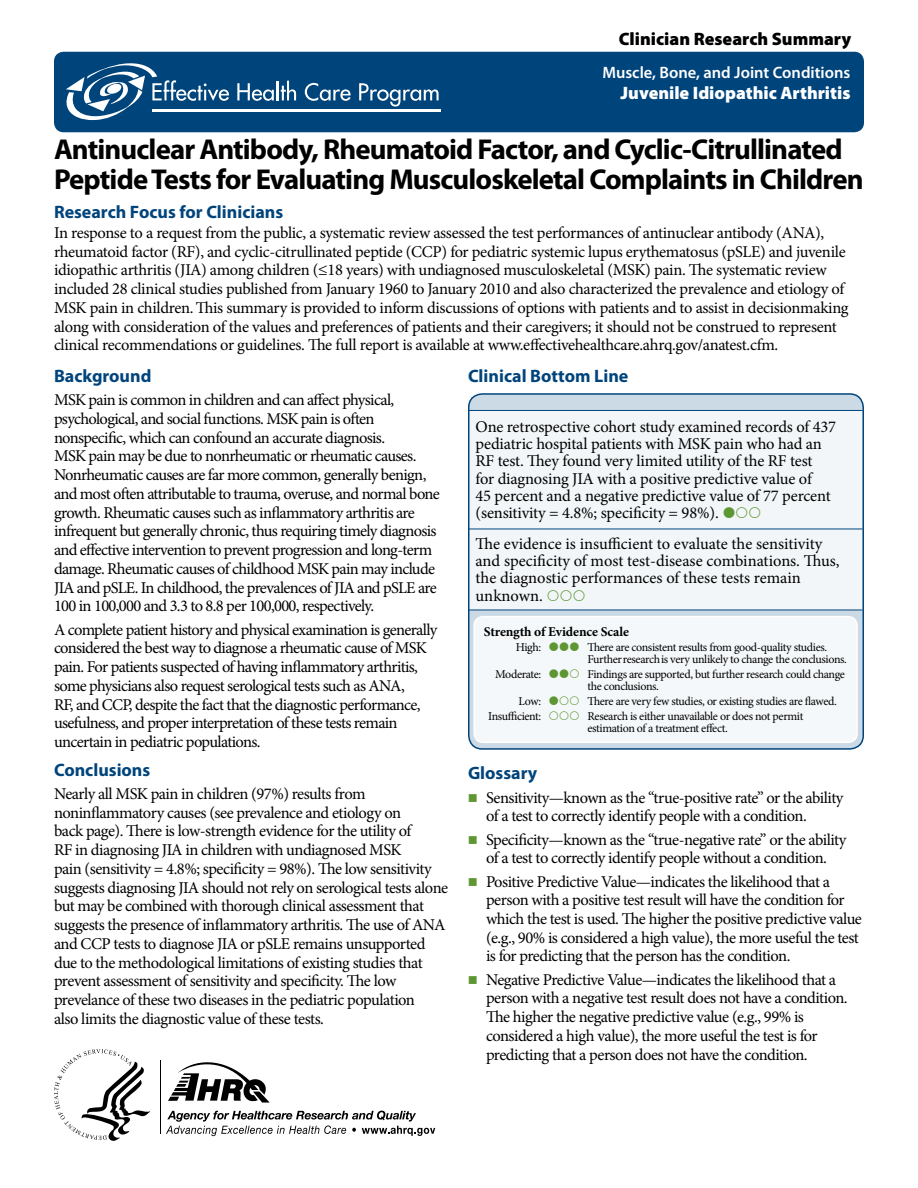
<style>
.page{position:relative;width:918px;height:1188px;background:#fff}
.page>*{position:absolute;margin:0;border:0;box-sizing:border-box;transform-origin:0 0}
.t1{font:700 28.8px/30.6px "Myriad Pro";letter-spacing:-.03em;color:#000}
.t2{font:700 18px "Myriad Pro";color:#00447c}
.t3{font:900 18px "Myriad Pro";color:#fff}
.t4{font:900 18px "Myriad Pro";color:#000}
.t5{font:16.5px/18.8px "Minion Pro";letter-spacing:-.03em;color:#000}
.t6{font:16.5px/17.2px "Minion Pro";letter-spacing:-.01em;color:#000}
.t7{font:16.5px/17.2px "Minion Pro";color:#000}
.t8{font:600 16.5px "Myriad Pro";color:#fff}
.t9{font:700 13.5px "Minion Pro";letter-spacing:-.01em;color:#000}
.t10{font:12px/12px "Minion Pro";letter-spacing:-.035em;color:#000}
</style>
<div class="page">
<div style="left:55px;top:52px;width:808px;height:80px;background:#00447c;border-radius:9px"></div>
<div style="left:54px;top:52px;width:810px;height:80px;border:2px solid #00447c;border-radius:9px"></div>
<svg style="left:166px;top:1111px;width:269px;height:25px"></svg>
<hr style="left:160px;top:1060px;width:1px;height:74px;background:#000">
<svg style="left:168px;top:1062px;width:102px;height:41px"></svg>
<svg style="left:54px;top:1049px;width:96px;height:92px"></svg>
<svg style="left:237px;top:81px;width:59px;height:20px"></svg>
<svg style="left:305px;top:83px;width:46px;height:18px"></svg>
<svg style="left:359px;top:83px;width:80px;height:24px"></svg>
<svg style="left:66px;top:63px;width:163px;height:57px"></svg>
<hr style="left:152px;top:109px;width:289px;height:3px;background:#fff">
<div style="left:469px;top:394px;width:394px;height:355px;background:#ccdae5;border-radius:14px"></div>
<div style="left:471px;top:411px;width:390px;height:199px;background:#f2f6f8"></div>
<hr style="left:468px;top:410px;width:394px;height:1px;background:#00447c">
<hr style="left:468px;top:529px;width:394px;height:1px;background:#00447c">
<hr style="left:468px;top:610px;width:394px;height:1px;background:#00447c">
<div style="left:468px;top:393px;width:396px;height:357px;border:2px solid #00447c;border-radius:14px"></div>
<div style="left:474px;top:617px;width:383px;height:125px;background:#f5f8fa;border-radius:9px"></div>
<div style="left:473px;top:616px;width:385px;height:127px;border:2px solid #fff;border-radius:9px"></div>
<svg style="left:724px;top:507px;width:36px;height:11px"></svg>
<svg style="left:548px;top:590px;width:37px;height:11px"></svg>
<p class="t4" style="left:619px;top:27px;width:234px">Clinician Research Summary</p>
<p class="t8" style="left:602px;top:62px;width:250px">Muscle, Bone, and Joint Conditions</p>
<p class="t3" style="left:621px;top:81px;width:231px">Juvenile Idiopathic Arthritis</p>
<h1 class="t1" style="left:54px;top:133px;width:811px">Antinuclear Antibody, Rheumatoid Factor, and Cyclic-Citrullinated<br>Peptide Tests for Evaluating Musculoskeletal Complaints in Children</h1>
<p class="t2" style="left:54px;top:201px;width:231px">Research Focus for Clinicians</p>
<p class="t5" style="left:54px;top:223px;width:796px">In response to a request from the public, a systematic review assessed the test performances of antinuclear antibody (ANA), rheumatoid factor (RF), and cyclic-citrullinated peptide (CCP) for pediatric systemic lupus erythematosus (pSLE) and juvenile idiopathic arthritis (JIA) among children (≤18 years) with undiagnosed musculoskeletal (MSK) pain. The systematic review included 28 clinical studies published from January 1960 to January 2010 and also characterized the prevalence and etiology of MSK pain in children. This summary is provided to inform discussions of options with patients and to assist in decisionmaking along with consideration of the values and preferences of patients and their caregivers; it should not be construed to represent clinical recommendations or guidelines. The full report is available at www.effectivehealthcare.ahrq.gov/anatest.cfm.</p>
<p class="t2" style="left:54px;top:364px;width:99px">Background</p>
<p class="t5" style="left:54px;top:391px;width:387px">MSK pain is common in children and can affect physical, psychological, and social functions. MSK pain is often nonspecific, which can confound an accurate diagnosis.<br>MSK pain may be due to nonrheumatic or rheumatic causes.<br>Nonrheumatic causes are far more common, generally benign, and most often attributable to trauma, overuse, and normal bone growth. Rheumatic causes such as inflammatory arthritis are infrequent but generally chronic, thus requiring timely diagnosis and effective intervention to prevent progression and long-term damage. Rheumatic causes of childhood MSK pain may include JIA and pSLE. In childhood, the prevalences of JIA and pSLE are 100 in 100,000 and 3.3 to 8.8 per 100,000, respectively.</p>
<p class="t5" style="left:54px;top:620px;width:385px">A complete patient history and physical examination is generally considered the best way to diagnose a rheumatic cause of MSK pain. For patients suspected of having inflammatory arthritis, some physicians also request serological tests such as ANA,<br>RF, and CCP, despite the fact that the diagnostic performance, usefulness, and proper interpretation of these tests remain uncertain in pediatric populations.</p>
<p class="t2" style="left:54px;top:758px;width:98px">Conclusions</p>
<p class="t5" style="left:54px;top:784px;width:396px">Nearly all MSK pain in children (97%) results from noninflammatory causes (see prevalence and etiology on<br>back page). There is low-strength evidence for the utility of<br>RF in diagnosing JIA in children with undiagnosed MSK<br>pain (sensitivity = 4.8%; specificity = 98%). The low sensitivity suggests diagnosing JIA should not rely on serological tests alone but may be combined with thorough clinical assessment that suggests the presence of inflammatory arthritis. The use of ANA and CCP tests to diagnose JIA or pSLE remains unsupported due to the methodological limitations of existing studies that prevent assessment of sensitivity and specificity. The low prevelance of these two diseases in the pediatric population<br>also limits the diagnostic value of these tests.</p>
<p class="t2" style="left:468px;top:364px;width:162px">Clinical Bottom Line</p>
<p class="t6" style="left:476px;top:418px;width:362px">One retrospective cohort study examined records of 437 pediatric hospital patients with MSK pain who had an RF test. They found very limited utility of the RF test<br>for diagnosing JIA with a positive predictive value of<br>45 percent and a negative predictive value of 77 percent (sensitivity = 4.8%; specificity = 98%).</p>
<p class="t7" style="left:476px;top:535px;width:366px">The evidence is insufficient to evaluate the sensitivity and specificity of most test-disease combinations. Thus, the diagnostic performances of these tests remain unknown.</p>
<p class="t9" style="left:484px;top:622px;width:147px">Strength of Evidence Scale</p>
<p class="t10" style="left:516px;top:641px;width:27px">High:</p>
<p class="t10" style="left:587px;top:641px;width:261px">There are consistent results from good-quality studies.<br>Further research is very unlikely to change the conclusions.</p>
<p class="t10" style="left:495px;top:668px;width:48px">Moderate:</p>
<p class="t10" style="left:587px;top:668px;width:259px">Findings are supported, but further research could change the conclusions.</p>
<p class="t10" style="left:519px;top:695px;width:24px">Low:</p>
<p class="t10" style="left:587px;top:695px;width:251px">There are very few studies, or existing studies are flawed.</p>
<p class="t10" style="left:488px;top:710px;width:55px">Insufficient:</p>
<p class="t10" style="left:587px;top:710px;width:217px">Research is either unavailable or does not permit estimation of a treatment effect.</p>
<p class="t2" style="left:468px;top:761px;width:71px">Glossary</p>
<p class="t5" style="left:486px;top:788px;width:359px">Sensitivity—known as the “true-positive rate” or the ability of a test to correctly identify people with a condition.</p>
<p class="t5" style="left:486px;top:830px;width:362px">Specificity—known as the “true-negative rate” or the ability of a test to correctly identify people without a condition.</p>
<p class="t5" style="left:486px;top:872px;width:377px">Positive Predictive Value—indicates the likelihood that a person with a positive test result will have the condition for which the test is used. The higher the positive predictive value (e.g., 90% is considered a high value), the more useful the test is for predicting that the person has the condition.</p>
<p class="t5" style="left:486px;top:970px;width:363px">Negative Predictive Value—indicates the likelihood that a person with a negative test result does not have a condition.<br>The higher the negative predictive value (e.g., 99% is considered a high value), the more useful the test is for predicting that a person does not have the condition.</p>
</div>
